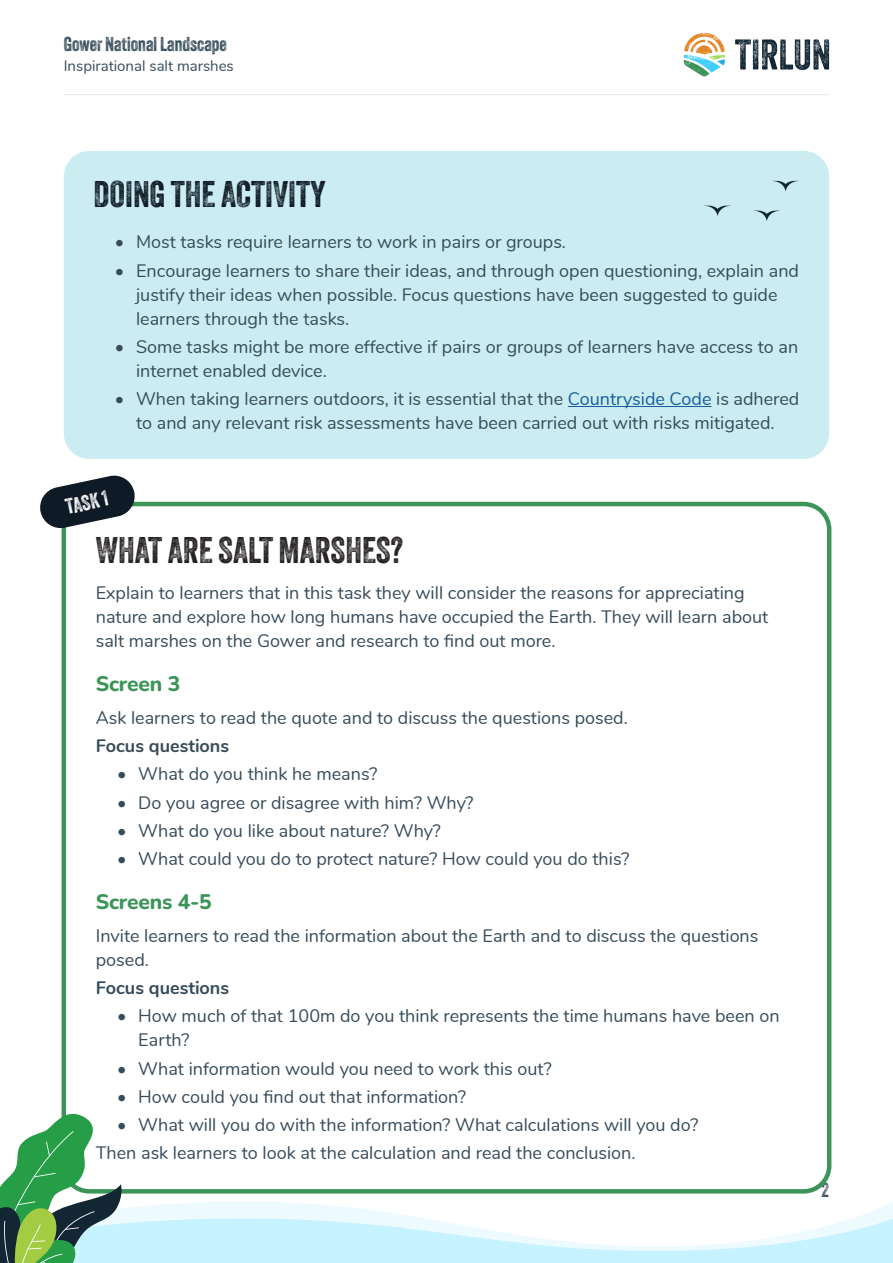
<style>
.page{position:relative;width:893px;height:1263px;background:#fff}
.page>*{position:absolute;margin:0;border:0;box-sizing:border-box;transform-origin:0 0}
.Page_sub_heading{font:36px "Veneer Two";color:#231f20}
.Page_sub_heading-2{font:36px "Veneer Two";color:#0e1a25}
.Page_section_heading{font:800 21px "Nunito";letter-spacing:-.01em;color:#3d9459}
.Key_activity_heading{font:21px "Veneer Two";color:#fff}
.t1{font:19.5px "Veneer Two";color:#374c5a}
.Body_text{font:18px/24px "Nunito";color:#374c5a}
.Body_text_-_bullet_list{font:18px/24px "Nunito";color:#374c5a}
.Bullet_list{font:18px "Nunito";color:#374c5a}
.Body_text-2{font:700 18px "Nunito";color:#374c5a}
.t2{font:15px "Nunito";color:#374c5a}
.s1{color:#175d9e}
</style>
<div class="page">
<svg style="left:735px;top:39px;width:94px;height:31px"></svg>
<svg style="left:684px;top:33px;width:41px;height:44px"></svg>
<hr style="left:64px;top:94px;width:765px;height:1px;background:#e6e7e9">
<div style="left:64px;top:151px;width:765px;height:308px;background:#cbedf1;border-radius:26px"></div>
<hr style="left:568px;top:406px;width:144px;height:1px;background:#175d9e">
<svg style="left:772px;top:180px;width:27px;height:12px"></svg>
<svg style="left:753px;top:210px;width:28px;height:12px"></svg>
<svg style="left:704px;top:205px;width:27px;height:12px"></svg>
<svg style="left:0;top:1106px;width:893px;height:157px"></svg>
<svg style="left:40px;top:475px;width:97px;height:55px"></svg>
<p class="t1" style="left:64px;top:32px;width:165px">Gower National Landscape</p>
<p class="t2" style="left:64px;top:54px;width:172px">Inspirational salt marshes</p>
<p class="Page_sub_heading-2" style="left:94px;top:173px;width:234px">DOING THE ACTIVITY</p>
<p class="Body_text" style="left:115px;top:229px;width:453px">• Most tasks require learners to work in pairs or groups.</p>
<p class="Body_text" style="left:136px;top:257px;width:664px;text-indent:-21px">• Encourage learners to share their ideas, and through open questioning, explain and justify their ideas when possible. Focus questions have been suggested to guide learners through the tasks.</p>
<p class="Body_text" style="left:136px;top:334px;width:664px;text-indent:-21px">• Some tasks might be more effective if pairs or groups of learners have access to an internet enabled device.</p>
<p class="Body_text" style="left:115px;top:386px;width:686px;text-align:center">• When taking learners outdoors, it is essential that the <span class="s1">Countryside Code</span> is adhered to and any relevant risk assessments have been carried out with risks mitigated.</p>
<p class="Key_activity_heading" style="left:63px;top:494px;width:44px;rotate:-12deg">TASK 1</p>
<p class="Page_sub_heading" style="left:96px;top:528px;width:309px">WHAT ARE SALT MARSHES?</p>
<p class="Body_text" style="left:96px;top:580px;width:674px">Explain to learners that in this task they will consider the reasons for appreciating nature and explore how long humans have occupied the Earth. They will learn about salt marshes on the Gower and research to find out more.</p>
<p class="Page_section_heading" style="left:96px;top:669px;width:86px">Screen 3</p>
<p class="Body_text" style="left:96px;top:705px;width:534px">Ask learners to read the quote and to discuss the questions posed.</p>
<p class="Body_text-2" style="left:96px;top:733px;width:135px">Focus questions</p>
<p class="Body_text" style="left:117px;top:761px;width:262px">• What do you think he means?</p>
<p class="Body_text" style="left:117px;top:789px;width:358px">• Do you agree or disagree with him? Why?</p>
<p class="Body_text" style="left:117px;top:818px;width:325px">• What do you like about nature? Why?</p>
<p class="Body_text" style="left:117px;top:846px;width:514px">• What could you do to protect nature? How could you do this?</p>
<p class="Page_section_heading" style="left:96px;top:887px;width:118px">Screens 4-5</p>
<p class="Body_text_-_bullet_list" style="left:96px;top:922px;width:664px">Invite learners to read the information about the Earth and to discuss the questions posed.</p>
<p class="Body_text-2" style="left:96px;top:974px;width:135px">Focus questions</p>
<p class="Body_text" style="left:138px;top:1003px;width:643px;text-indent:-21px">• How much of that 100m do you think represents the time humans have been on<br>Earth?</p>
<p class="Body_text" style="left:117px;top:1055px;width:436px">• What information would you need to work this out?</p>
<p class="Body_text" style="left:117px;top:1083px;width:351px">• How could you find out that information?</p>
<p class="Body_text" style="left:117px;top:1112px;width:583px">• What will you do with the information? What calculations will you do?</p>
<p class="Bullet_list" style="left:96px;top:1140px;width:541px">Then ask learners to look at the calculation and read the conclusion.</p>
<p class="t1" style="left:821px;top:1178px;width:9px">2</p>
</div>
